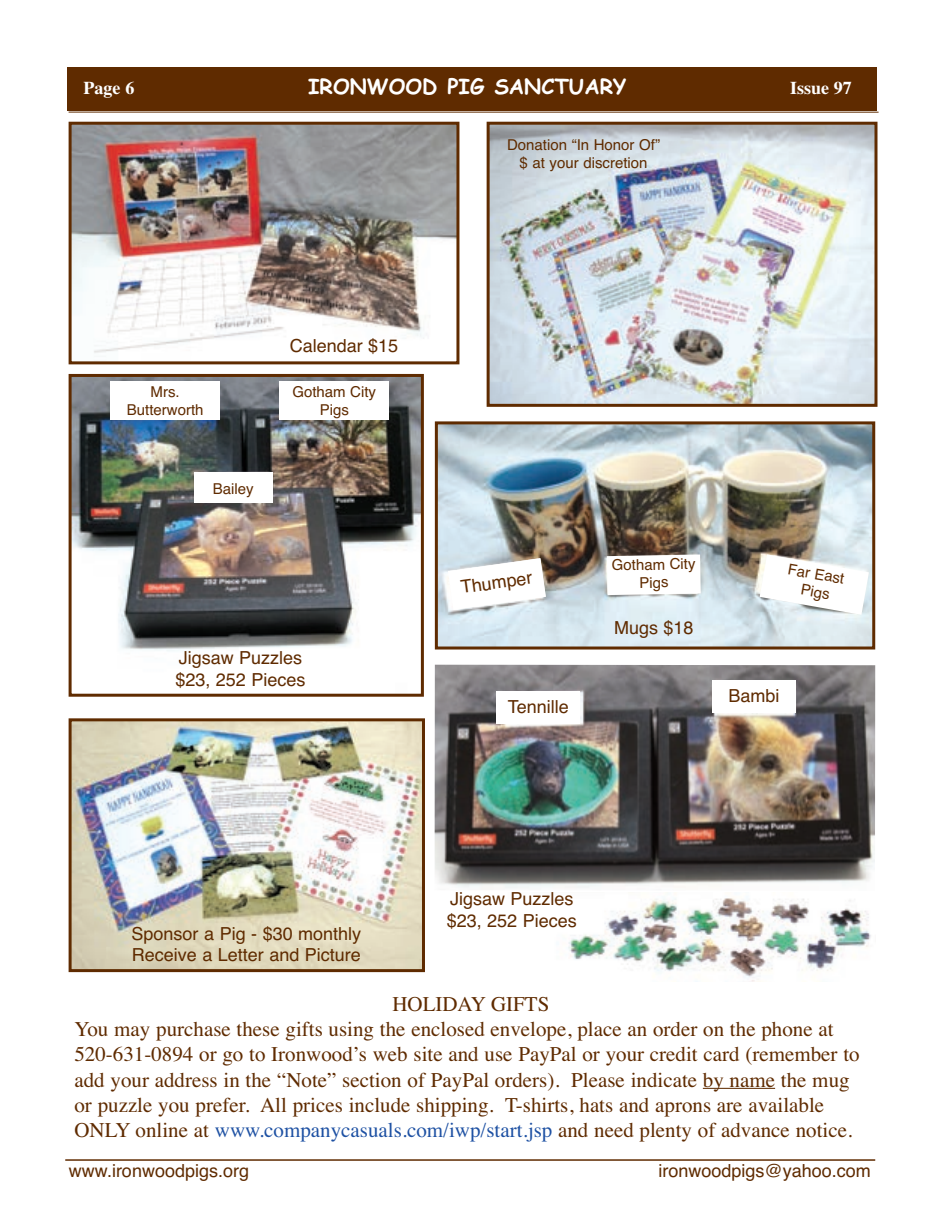
<style>
.page{position:relative;width:945px;height:1215px;background:#fff}
.page>*{position:absolute;margin:0;border:0;box-sizing:border-box;transform-origin:0 0}
.t1{font:21px/25.2px "Times";color:#5f2b00}
.t2{font:700 21px "Comic Sans MS";color:#fff}
.t3{font:18px "Helvetica";color:#5f2b00}
.t4{font:700 18px "Times";color:#fff}
.t5{font:15px/18px "Helvetica";color:#5f2b00;text-align:center}
.s1{color:#1e51a3}
</style>
<div class="page">
<div style="left:68px;top:67px;width:810px;height:43px;background:#5f2b00"></div>
<hr style="left:69px;top:112px;width:810px;height:1px;background:#5f2b00">
<hr style="left:65px;top:1159px;width:810px;height:2px;background:#5f2b00">
<img style="left:73px;top:126px;width:382px;height:227px">
<div style="left:69px;top:122px;width:390px;height:242px;border:3px solid #5f2b00"></div>
<img style="left:491px;top:126px;width:383px;height:277px">
<div style="left:487px;top:122px;width:391px;height:285px;border:3px solid #5f2b00"></div>
<img style="left:439px;top:425px;width:432px;height:221px">
<div style="left:435px;top:421px;width:440px;height:229px;border:3px solid #5f2b00"></div>
<img style="left:435px;top:665px;width:440px;height:224px">
<img style="left:73px;top:378px;width:347px;height:273px">
<div style="left:69px;top:374px;width:355px;height:323px;border:3px solid #5f2b00"></div>
<svg style="left:760px;top:554px;width:109px;height:61px"></svg>
<svg style="left:607px;top:555px;width:94px;height:40px"></svg>
<div style="left:111px;top:381px;width:109px;height:39px;background:#fff"></div>
<div style="left:194px;top:472px;width:79px;height:30px;background:#fff"></div>
<div style="left:280px;top:381px;width:109px;height:39px;background:#fff"></div>
<div style="left:497px;top:692px;width:83px;height:32px;background:#fff"></div>
<div style="left:713px;top:681px;width:83px;height:32px;background:#fff"></div>
<img style="left:73px;top:722px;width:348px;height:246px">
<div style="left:69px;top:718px;width:356px;height:254px;border:3px solid #5f2b00"></div>
<img style="left:568px;top:898px;width:303px;height:84px">
<hr style="left:703px;top:1088px;width:72px;height:1px;background:#5f2b00">
<svg style="left:448px;top:558px;width:98px;height:52px"></svg>
<p class="t4" style="left:83px;top:82px;width:52px">Page 6</p>
<p class="t2" style="left:308px;top:78px;width:320px">IRONWOOD PIG SANCTUARY</p>
<p class="t4" style="left:790px;top:82px;width:63px">Issue 97</p>
<p class="t5" style="left:507px;top:137px;width:154px">Donation “In Honor Of”</p>
<p class="t5" style="left:520px;top:155px;width:129px">$ at your discretion</p>
<p class="t5" style="left:127px;top:384px;width:78px">Mrs.<br>Butterworth</p>
<p class="t5" style="left:213px;top:481px;width:42px">Bailey</p>
<p class="t3" style="left:290px;top:339px;width:110px">Calendar $15</p>
<p class="t5" style="left:292px;top:384px;width:85px">Gotham City<br>Pigs</p>
<p class="t3" style="left:179px;top:651px;width:125px">Jigsaw Puzzles</p>
<p class="t3" style="left:175px;top:673px;width:132px">$23, 252 Pieces</p>
<p class="t3" style="left:460px;top:581px;width:74px;rotate:-8deg">Thumper</p>
<p class="t3" style="left:508px;top:700px;width:63px">Tennille</p>
<p class="t5" style="left:612px;top:557px;width:85px;rotate:-1deg">Gotham City<br>Pigs</p>
<p class="t3" style="left:614px;top:621px;width:81px">Mugs $18</p>
<p class="t5" style="left:789px;top:561px;width:59px;rotate:10deg">Far East</p>
<p class="t5" style="left:802px;top:582px;width:31px;rotate:10deg">Pigs</p>
<p class="t3" style="left:729px;top:689px;width:53px">Bambi</p>
<p class="t3" style="left:132px;top:927px;width:231px">Sponsor a Pig - $30 monthly</p>
<p class="t3" style="left:132px;top:948px;width:231px">Receive a Letter and Picture</p>
<p class="t3" style="left:450px;top:892px;width:125px">Jigsaw Puzzles</p>
<p class="t3" style="left:447px;top:914px;width:132px">$23, 252 Pieces</p>
<p class="t1" style="left:392px;top:993px;width:159px">HOLIDAY GIFTS</p>
<p class="t1" style="left:74px;top:1019px;width:787px">You may purchase these gifts using the enclosed envelope, place an order on the phone at 520-631-0894 or go to Ironwood’s web site and use PayPal or your credit card (remember to add your address in the “Note” section of PayPal orders). Please indicate by name the mug or puzzle you prefer. All prices include shipping. T-shirts, hats and aprons are available ONLY online at <span class="s1">www.companycasuals.com/iwp/start.jsp</span> and need plenty of advance notice.</p>
<p class="t3" style="left:69px;top:1164px;width:182px">www.ironwoodpigs.org</p>
<p class="t3" style="left:659px;top:1164px;width:214px">ironwoodpigs@yahoo.com</p>
</div>
